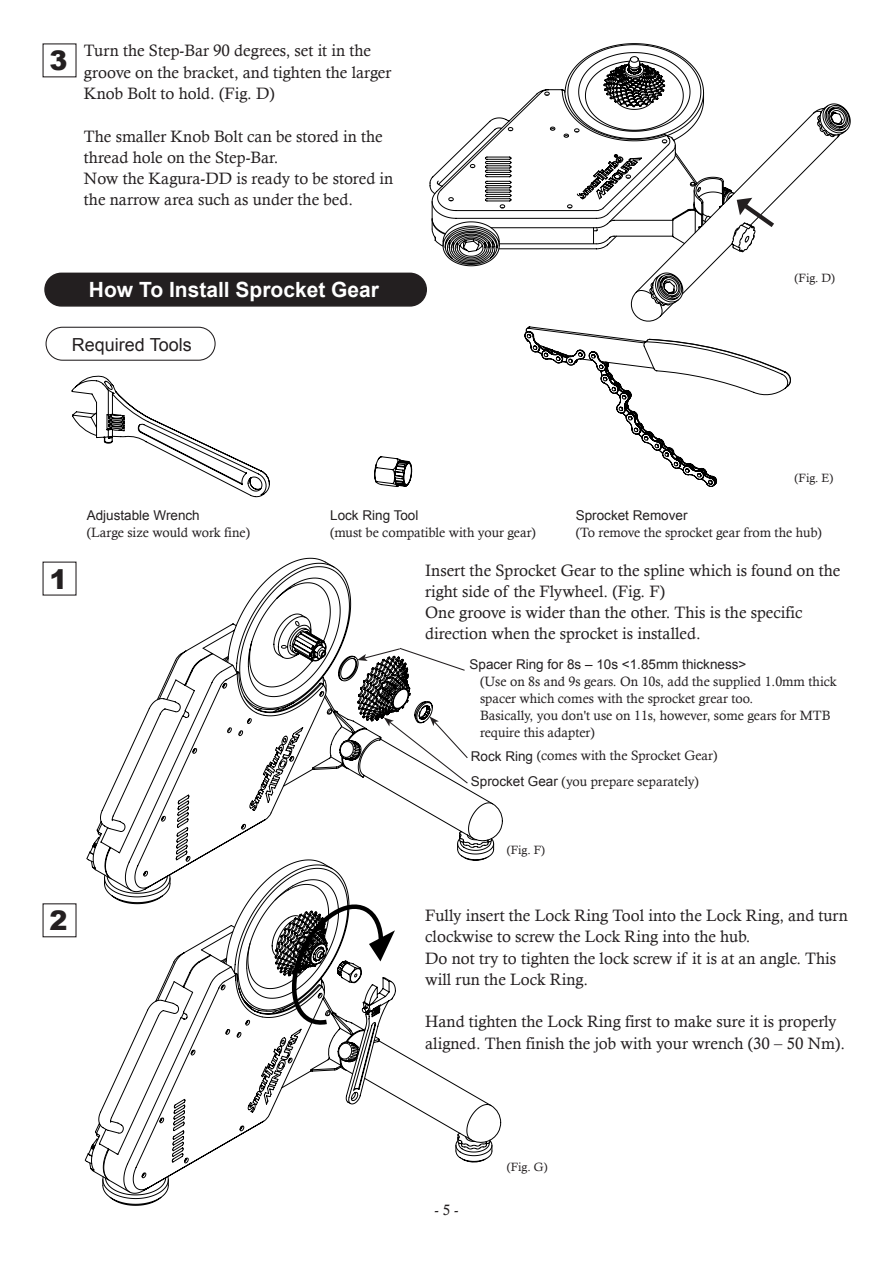
<style>
.page{position:relative;width:893px;height:1263px;background:#fff}
.page>*{position:absolute;margin:0;border:0;box-sizing:border-box;transform-origin:0 0}
.t1{font:900 27px "Arial";color:#231f20}
.t2{font:700 21px "Arial";color:#fff}
.t3{font:18px "Arial";color:#231f20}
.t4{font:16.5px/21.3px "Calisto";color:#231f20}
.t5{font:15px "Calisto";color:#231f20}
.t6{font:13.5px/17px "Calisto";color:#231f20}
.t7{font:13.5px "Arial";color:#231f20}
.t8{font:12px "Calisto";color:#231f20}
.s1{font-family:"Arial"}
</style>
<div class="page">
<div style="left:45px;top:273px;width:381px;height:33px;background:#231f20;border-radius:16px"></div>
<div style="left:44px;top:273px;width:383px;height:34px;border:2px solid #231f20;border-radius:16px"></div>
<div style="left:46px;top:327px;width:170px;height:34px;border:1px solid #231f20;border-radius:16px"></div>
<svg style="left:72px;top:375px;width:198px;height:122px"></svg>
<svg style="left:374px;top:456px;width:38px;height:31px"></svg>
<svg style="left:524px;top:326px;width:267px;height:161px"></svg>
<svg style="left:88px;top:1102px;width:404px;height:104px"></svg>
<svg style="left:95px;top:904px;width:391px;height:285px"></svg>
<svg style="left:275px;top:904px;width:122px;height:124px"></svg>
<svg style="left:91px;top:803px;width:403px;height:101px"></svg>
<svg style="left:89px;top:558px;width:404px;height:302px"></svg>
<svg style="left:177px;top:794px;width:12px;height:43px"></svg>
<svg style="left:435px;top:44px;width:411px;height:252px"></svg>
<svg style="left:432px;top:63px;width:347px;height:171px"></svg>
<h1 class="t1" style="left:49px;top:41px;width:20px">3</h1>
<p class="t4" style="left:84px;top:40px;width:309px">Turn the Step-Bar 90 degrees, set it in the groove on the bracket, and tighten the larger<br>Knob Bolt to hold. (Fig. D)</p>
<p class="t4" style="left:84px;top:125px;width:311px">The smaller Knob Bolt can be stored in the thread hole on the Step-Bar.<br>Now the Kagura-DD is ready to be stored in the narrow area such as under the bed.</p>
<p class="t2" style="left:89px;top:276px;width:292px">How To Install Sprocket Gear</p>
<p class="t3" style="left:72px;top:333px;width:121px">Required Tools</p>
<p class="t8" style="left:795px;top:271px;width:42px">(Fig. D)</p>
<p class="t7" style="left:87px;top:507px;width:115px">Adjustable Wrench</p>
<p class="t6" style="left:87px;top:524px;width:165px">(Large size would work fine)</p>
<p class="t7" style="left:330px;top:507px;width:90px">Lock Ring Tool</p>
<p class="t6" style="left:330px;top:524px;width:207px">(must be compatible with your gear)</p>
<p class="t8" style="left:795px;top:471px;width:40px">(Fig. E)</p>
<p class="t7" style="left:576px;top:507px;width:113px">Sprocket Remover</p>
<p class="t6" style="left:576px;top:524px;width:248px">(To remove the sprocket gear from the hub)</p>
<h1 class="t1" style="left:49px;top:559px;width:20px">1</h1>
<h1 class="t1" style="left:49px;top:901px;width:20px">2</h1>
<p class="t4" style="left:425px;top:559px;width:417px">Insert the Sprocket Gear to the spline which is found on the right side of the Flywheel. (Fig. F)<br>One groove is wider than the other. This is the specific direction when the sprocket is installed.</p>
<p class="t7" style="left:469px;top:655px;width:278px">Spacer Ring for 8s – 10s &lt;1.85mm thickness&gt;</p>
<p class="t6" style="left:480px;top:672px;width:358px">(Use on 8s and 9s gears. On 10s, add the supplied 1.0mm thick spacer which comes with the sprocket grear too.<br>Basically, you don't use on 11s, however, some gears for MTB require this adapter)</p>
<p class="t6" style="left:471px;top:772px;width:230px"><span class="s1">Sprocket Gear</span> (you prepare separately)</p>
<p class="t6" style="left:471px;top:747px;width:248px"><span class="s1">Rock Ring</span> (comes with the Sprocket Gear)</p>
<p class="t8" style="left:507px;top:843px;width:40px">(Fig. F)</p>
<p class="t4" style="left:425px;top:905px;width:424px">Fully insert the Lock Ring Tool into the Lock Ring, and turn clockwise to screw the Lock Ring into the hub.<br>Do not try to tighten the lock screw if it is at an angle. This will run the Lock Ring.</p>
<p class="t4" style="left:425px;top:1011px;width:421px">Hand tighten the Lock Ring first to make sure it is properly aligned. Then finish the job with your wrench (30 – 50 Nm).</p>
<p class="t5" style="left:434px;top:1201px;width:26px">- 5 -</p>
<p class="t8" style="left:507px;top:1160px;width:42px">(Fig. G)</p>
</div>
